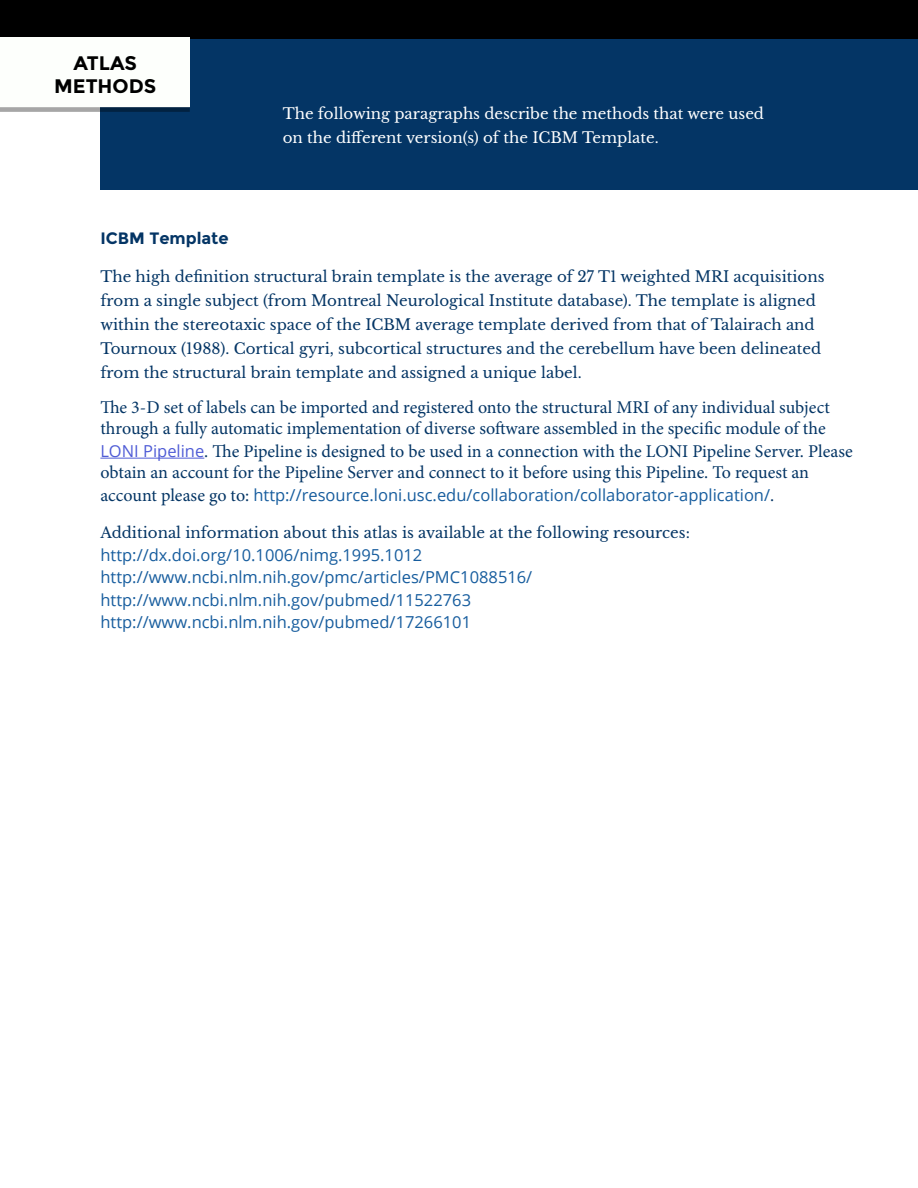
<style>
.page{position:relative;width:918px;height:1188px;background:#fff}
.page>*{position:absolute;margin:0;border:0;box-sizing:border-box;transform-origin:0 0}
.t1{font:700 19.65px/23.5px "Montserrat";color:#000;text-align:center}
.t2{font:18px/21.9px "Minion Pro";color:#043565}
.t3{font:16.5px "Open Sans";color:#175d9e}
.t4{font:700 16.5px "Montserrat";color:#043565}
.t5{font:15px/24px "Libre Baskerville";color:#043565}
.t6{font:15px/24px "Libre Baskerville";color:#fff}
.s1{font-family:"Open Sans";font-size:16.5px;color:#4f5cd6}
.s2{font-family:"Minion Pro";font-size:18px;color:#043565}
</style>
<div class="page">
<div style="left:100px;top:38px;width:818px;height:152px;background:#043565"></div>
<hr style="left:100px;top:458px;width:104px;height:1px;background:#4f5cd6">
<div style="left:0;top:0;width:918px;height:38px;background:#000"></div>
<svg style="left:0;top:37px;width:190px;height:70px"></svg>
<svg style="left:0;top:107px;width:190px;height:5px"></svg>
<p class="t1" style="left:54px;top:51px;width:104px">ATLAS<br>METHODS</p>
<p class="t6" style="left:283px;top:102px;width:483px">The following paragraphs describe the methods that were used on the different version(s) of the ICBM Template.</p>
<p class="t4" style="left:100px;top:229px;width:130px">ICBM Template</p>
<p class="t5" style="left:100px;top:264px;width:726px">The high definition structural brain template is the average of 27 T1 weighted MRI acquisitions from a single subject (from Montreal Neurological Institute database). The template is aligned within the stereotaxic space of the ICBM average template derived from that of Talairach and Tournoux (1988). Cortical gyri, subcortical structures and the cerebellum have been delineated from the structural brain template and assigned a unique label.</p>
<p class="t2" style="left:100px;top:396px;width:754px">The 3-D set of labels can be imported and registered onto the structural MRI of any individual subject through a fully automatic implementation of diverse software assembled in the specific module of the <span class="s1">LONI Pipeline</span>. The Pipeline is designed to be used in a connection with the LONI Pipeline Server. Please obtain an account for the Pipeline Server and connect to it before using this Pipeline. To request an</p>
<p class="t3" style="left:100px;top:484px;width:675px"><span class="s2">account please go to:</span> http://resource.loni.usc.edu/collaboration/collaborator-application/<span class="s2">.</span></p>
<p class="t5" style="left:100px;top:521px;width:591px">Additional information about this atlas is available at the following resources:</p>
<p class="t3" style="left:100px;top:544px;width:324px">http://dx.doi.org/10.1006/nimg.1995.1012</p>
<p class="t3" style="left:100px;top:566px;width:434px">http://www.ncbi.nlm.nih.gov/pmc/articles/PMC1088516/</p>
<p class="t3" style="left:100px;top:589px;width:372px">http://www.ncbi.nlm.nih.gov/pubmed/11522763</p>
<p class="t3" style="left:100px;top:611px;width:372px">http://www.ncbi.nlm.nih.gov/pubmed/17266101</p>
</div>
